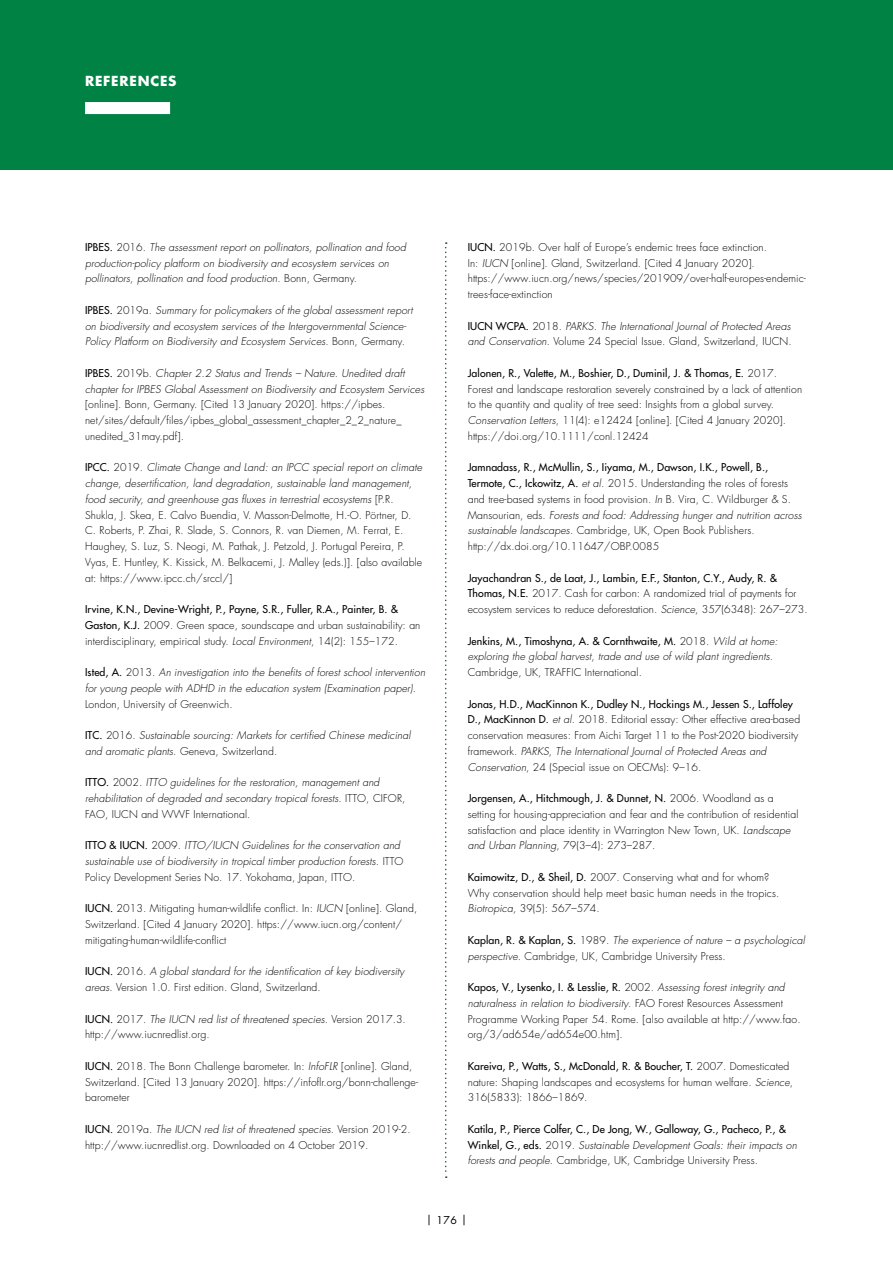
<style>
.page{position:relative;width:893px;height:1263px;background:#fff}
.page>*{position:absolute;margin:0;border:0;box-sizing:border-box;transform-origin:0 0}
.t1{font:700 13.5px "Futura Std";letter-spacing:.06em;color:#fff}
.t2{font:300 10.5px/15.8px "Futura Std";letter-spacing:.01em;color:#000}
.t3{font:italic 300 10.5px/15.8px "Futura Std";letter-spacing:.01em;color:#000}
.t4{font:500 10.5px/15.8px "Futura Std";letter-spacing:.01em;color:#000}
.t5{font:10.5px "Futura Std";color:#000}
.s1{font-weight:500;font-style:normal}
.s2{font-style:normal}
.s3{font-weight:500}
.s4{font-style:italic}
.s5{font-weight:300}
.s6{font-weight:300;font-style:italic}
</style>
<div class="page">
<div style="left:0;top:0;width:893px;height:170px;background:#008244"></div>
<div style="left:85px;top:102px;width:85px;height:12px;background:#fff"></div>
<svg style="left:445px;top:242px;width:2px;height:936px"></svg>
<p class="t1" style="left:85px;top:72px;width:93px">REFERENCES</p>
<p class="t3" style="left:85px;top:239px;width:322px"><span class="s1">IPBES.</span> <span class="s2">2016.</span> The assessment report on pollinators, pollination and food production-policy platform on biodiversity and ecosystem services on pollinators, pollination and food production<span class="s2">. Bonn, Germany.</span></p>
<p class="t3" style="left:85px;top:302px;width:329px"><span class="s1">IPBES.</span> <span class="s2">2019a.</span> Summary for policymakers of the global assessment report on biodiversity and ecosystem services of the Intergovernmental Science-<br>Policy Platform on Biodiversity and Ecosystem Services<span class="s2">. Bonn, Germany.</span></p>
<p class="t3" style="left:85px;top:365px;width:341px"><span class="s1">IPBES.</span> <span class="s2">2019b.</span> Chapter 2.2 Status and Trends – Nature. Unedited draft chapter for IPBES Global Assessment on Biodiversity and Ecosystem Services</p>
<p class="t2" style="left:85px;top:397px;width:318px">[online]. Bonn, Germany. [Cited 13 January 2020]. https://ipbes. net/sites/default/files/ipbes_global_assessment_chapter_2_2_nature_ unedited_31may.pdf].</p>
<p class="t2" style="left:85px;top:460px;width:339px"><span class="s3">IPCC.</span> 2019. <span class="s4">Climate Change and Land: an IPCC special report on climate change, desertification, land degradation, sustainable land management, food security, and greenhouse gas fluxes in terrestrial ecosystems</span> [P.R.<br>Shukla, J. Skea, E. Calvo Buendia, V. Masson-Delmotte, H.-O. Pörtner, D.<br>C. Roberts, P. Zhai, R. Slade, S. Connors, R. van Diemen, M. Ferrat, E.<br>Haughey, S. Luz, S. Neogi, M. Pathak, J. Petzold, J. Portugal Pereira, P.<br>Vyas, E. Huntley, K. Kissick, M. Belkacemi, J. Malley (eds.)]. [also available at: https://www.ipcc.ch/srccl/]</p>
<p class="t2" style="left:85px;top:602px;width:337px"><span class="s3">Irvine, K.N., Devine-Wright, P., Payne, S.R., Fuller, R.A., Painter, B. &amp;<br>Gaston, K.J.</span> 2009. Green space, soundscape and urban sustainability: an interdisciplinary, empirical study. <span class="s4">Local Environment</span>, 14(2): 155–172.</p>
<p class="t3" style="left:85px;top:665px;width:342px"><span class="s1">Isted, A.</span> <span class="s2">2013.</span> An investigation into the benefits of forest school intervention for young people with ADHD in the education system (Examination paper)<span class="s2">.<br>London, University of Greenwich.</span></p>
<p class="t3" style="left:85px;top:728px;width:327px"><span class="s1">ITC.</span> <span class="s2">2016.</span> Sustainable sourcing: Markets for certified Chinese medicinal and aromatic plants<span class="s2">. Geneva, Switzerland.</span></p>
<p class="t3" style="left:85px;top:775px;width:322px"><span class="s1">ITTO.</span> <span class="s2">2002.</span> ITTO guidelines for the restoration, management and rehabilitation of degraded and secondary tropical forests<span class="s2">. ITTO, CIFOR,<br>FAO, IUCN and WWF International.</span></p>
<p class="t3" style="left:85px;top:838px;width:320px"><span class="s1">ITTO &amp; IUCN.</span> <span class="s2">2009.</span> ITTO/IUCN Guidelines for the conservation and sustainable use of biodiversity in tropical timber production forests. <span class="s2">ITTO<br>Policy Development Series No. 17. Yokohama, Japan, ITTO.</span></p>
<p class="t2" style="left:85px;top:901px;width:334px"><span class="s3">IUCN.</span> 2013. Mitigating human-wildlife conflict. In: <span class="s4">IUCN</span> [online]. Gland,<br>Switzerland. [Cited 4 January 2020]. https://www.iucn.org/content/ mitigating-human-wildlife-conflict</p>
<p class="t3" style="left:85px;top:964px;width:321px"><span class="s1">IUCN.</span> <span class="s2">2016.</span> A global standard for the identification of key biodiversity areas<span class="s2">. Version 1.0. First edition. Gland, Switzerland.</span></p>
<p class="t2" style="left:85px;top:1011px;width:322px"><span class="s3">IUCN.</span> 2017. <span class="s4">The IUCN red list of threatened species.</span> Version 2017.3. http://www.iucnredlist.org.</p>
<p class="t2" style="left:85px;top:1058px;width:335px"><span class="s3">IUCN.</span> 2018. The Bonn Challenge barometer. In: <span class="s4">InfoFLR</span> [online]. Gland,<br>Switzerland. [Cited 13 January 2020]. https://infoflr.org/bonn-challenge&shy;barometer</p>
<p class="t2" style="left:85px;top:1121px;width:327px"><span class="s3">IUCN.</span> 2019a. <span class="s4">The IUCN red list of threatened species</span>. Version 2019-2. http://www.iucnredlist.org. Downloaded on 4 October 2019.</p>
<p class="t2" style="left:468px;top:239px;width:340px"><span class="s3">IUCN.</span> 2019b. Over half of Europe’s endemic trees face extinction.<br>In: <span class="s4">IUCN</span> [online]. Gland, Switzerland. [Cited 4 January 2020]. https://www.iucn.org/news/species/201909/over-half-europes-endemic&shy;trees-face-extinction</p>
<p class="t3" style="left:468px;top:318px;width:325px"><span class="s1">IUCN WCPA.</span> <span class="s2">2018.</span> PARKS. The International Journal of Protected Areas and Conservation<span class="s2">. Volume 24 Special Issue. Gland, Switzerland, IUCN.</span></p>
<p class="t2" style="left:468px;top:365px;width:336px"><span class="s3">Jalonen, R., Valette, M., Boshier, D., Duminil, J. &amp; Thomas, E.</span> 2017.<br>Forest and landscape restoration severely constrained by a lack of attention to the quantity and quality of tree seed: Insights from a global survey.<br><span class="s4">Conservation Letters</span>, 11(4): e12424 [online]. [Cited 4 January 2020]. https://doi.org/10.1111/conl.12424</p>
<p class="t2" style="left:468px;top:460px;width:336px"><span class="s3">Jamnadass, R., McMullin, S., Iiyama, M., Dawson, I.K., Powell, B., Termote, C., Ickowitz, A.</span> <span class="s4">et al.</span> 2015. Understanding the roles of forests and tree-based systems in food provision. <span class="s4">In</span> B. Vira, C. Wildburger &amp; S.<br>Mansourian, eds. <span class="s4">Forests and food: Addressing hunger and nutrition across sustainable landscapes</span>. Cambridge, UK, Open Book Publishers. http://dx.doi.org/10.11647/OBP.0085</p>
<p class="t2" style="left:468px;top:570px;width:341px"><span class="s3">Jayachandran S., de Laat, J., Lambin, E.F., Stanton, C.Y., Audy, R. &amp;<br>Thomas, N.E.</span> 2017. Cash for carbon: A randomized trial of payments for ecosystem services to reduce deforestation. <span class="s4">Science</span>, 357(6348): 267–273.</p>
<p class="t3" style="left:468px;top:633px;width:312px"><span class="s1">Jenkins, M., Timoshyna, A. &amp; Cornthwaite, M.</span> <span class="s2">2018.</span> Wild at home: exploring the global harvest, trade and use of wild plant ingredients.</p>
<p class="t2" style="left:468px;top:665px;width:176px">Cambridge, UK, TRAFFIC International.</p>
<p class="t2" style="left:468px;top:696px;width:334px"><span class="s3">Jonas, H.D., MacKinnon K., Dudley N., Hockings M., Jessen S., Laffoley D., MacKinnon D.</span> <span class="s4">et al</span>. 2018. Editorial essay: Other effective area-based conservation measures: From Aichi Target 11 to the Post-2020 biodiversity framework. <span class="s4">PARKS, The International Journal of Protected Areas and Conservation</span>, 24 (Special issue on OECMs): 9–16.</p>
<p class="t2" style="left:468px;top:791px;width:332px"><span class="s3">Jorgensen, A., Hitchmough, J. &amp; Dunnet, N.</span> 2006. Woodland as a setting for housing-appreciation and fear and the contribution of residential satisfaction and place identity in Warrington New Town, UK. <span class="s4">Landscape and Urban Planning</span>, 79(3–4): 273–287.</p>
<p class="t2" style="left:468px;top:869px;width:313px"><span class="s3">Kaimowitz, D., &amp; Sheil, D.</span> 2007. Conserving what and for whom?<br>Why conservation should help meet basic human needs in the tropics.<br><span class="s4">Biotropica,</span> 39(5): 567–574.</p>
<p class="t3" style="left:468px;top:932px;width:339px"><span class="s1">Kaplan, R. &amp; Kaplan, S.</span> <span class="s2">1989.</span> The experience of nature – a psychological perspective<span class="s2">. Cambridge, UK, Cambridge University Press.</span></p>
<p class="t2" style="left:468px;top:980px;width:334px"><span class="s3">Kapos, V., Lysenko, I. &amp; Lesslie, R.</span> 2002. <span class="s4">Assessing forest integrity and naturalness in relation to biodiversity</span>. FAO Forest Resources Assessment Programme Working Paper 54. Rome. [also available at http://www.fao. org/3/ad654e/ad654e00.htm].</p>
<p class="t2" style="left:468px;top:1058px;width:327px"><span class="s3">Kareiva, P., Watts, S., McDonald, R. &amp; Boucher, T.</span> 2007. Domesticated nature: Shaping landscapes and ecosystems for human welfare. <span class="s4">Science</span>,<br>316(5833): 1866–1869.</p>
<p class="t4" style="left:468px;top:1121px;width:331px">Katila, P., Pierce Colfer, C., De Jong, W., Galloway, G., Pacheco, P., &amp;<br>Winkel, G., eds. <span class="s5">2019.</span> <span class="s6">Sustainable Development Goals: their impacts on forests and people</span><span class="s5">. Cambridge, UK, Cambridge University Press.</span></p>
<p class="t5" style="left:426px;top:1214px;width:42px">| 176 |</p>
</div>
